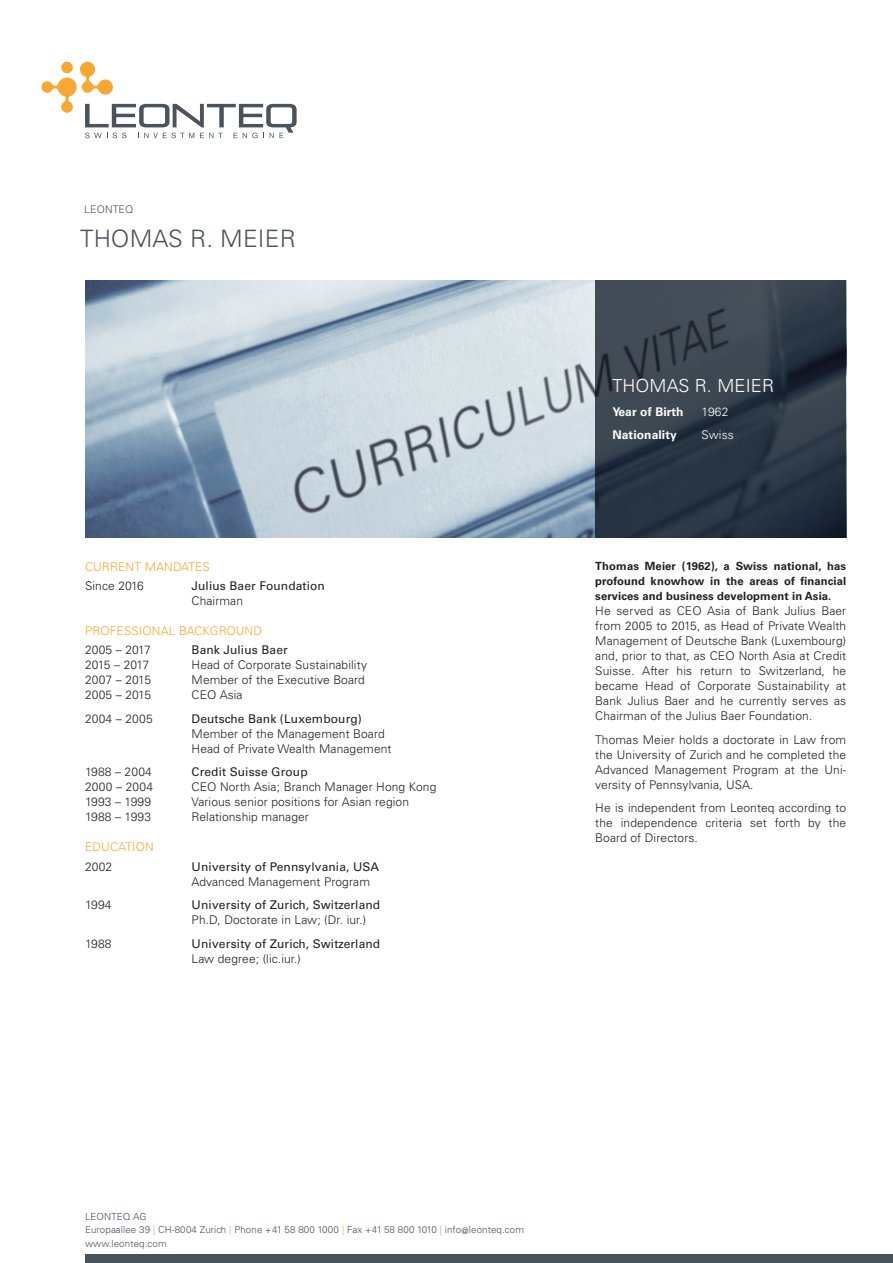
<style>
.page{position:relative;width:893px;height:1263px;background:#fff}
.page>*{position:absolute;margin:0;border:0;box-sizing:border-box;transform-origin:0 0}
._1_title_anthracite{font:300 24px "Univers LT Std";letter-spacing:.01em;color:#4a525c}
.t1{font:300 18px "Univers LT Std";letter-spacing:.01em;color:#fff}
.t2{font:300 12px/15px "Univers LT Std";letter-spacing:.01em;color:#231f20;text-align:justify}
.t3{font:12px/15px "Univers LT Std";letter-spacing:.01em;color:#231f20}
.t4{font:300 12px "Univers LT Std";letter-spacing:.01em;color:#faa633}
.t5{font:700 12px "Univers LT Std";letter-spacing:.01em;color:#fff}
.t6{font:300 12px "Univers LT Std";letter-spacing:.01em;color:#fff}
.t7{font:300 12px "Univers LT Std";letter-spacing:-.05em;color:#231f20}
.t8{font:700 11.25px/15px "Univers LT Std";letter-spacing:.01em;color:#231f20;text-align:justify}
._0_category{font:300 10.5px "Univers LT Std";letter-spacing:.01em;color:#4a525c}
.t9{font:300 9.75px/13.5px "Univers LT Std";letter-spacing:.01em;color:#4a525c}
.s1{font-weight:300}
.s2{font-weight:400}
.s3{color:#faa633}
.s4{font-size:9px}
</style>
<div class="page">
<svg style="left:41px;top:62px;width:256px;height:76px"></svg>
<div style="left:85px;top:1254px;width:808px;height:9px;background:#4a525c"></div>
<img style="left:85px;top:281px;width:510px;height:257px">
<svg style="left:595px;top:281px;width:251px;height:257px;background:#303b48"></svg>
<p class="_0_category" style="left:84px;top:203px;width:51px">LEONTEQ</p>
<p class="_1_title_anthracite" style="left:80px;top:224px;width:217px">THOMAS R. MEIER</p>
<p class="t4" style="left:85px;top:559px;width:126px">CURRENT MANDATES</p>
<p class="t2" style="left:85px;top:578px;width:60px">Since 2016</p>
<p class="t3" style="left:192px;top:578px;width:135px">Julius Baer Foundation<br><span class="s1">Chairman</span></p>
<p class="t4" style="left:85px;top:623px;width:178px">PROFESSIONAL BACKGROUND</p>
<p class="t2" style="left:85px;top:642px;width:67px">2005 – 2017</p>
<p class="t3" style="left:192px;top:642px;width:98px">Bank Julius Baer</p>
<p class="t7" style="left:85px;top:658px;width:66px">2015 – 2017</p>
<p class="t2" style="left:192px;top:657px;width:177px">Head of Corporate Sustainability</p>
<p class="t2" style="left:85px;top:672px;width:67px">2007 – 2015</p>
<p class="t2" style="left:192px;top:672px;width:175px">Member of the Executive Board</p>
<p class="t2" style="left:85px;top:687px;width:67px">2005 – 2015</p>
<p class="t2" style="left:192px;top:687px;width:53px">CEO Asia</p>
<p class="t2" style="left:85px;top:711px;width:69px">2004 – 2005</p>
<p class="t2" style="left:192px;top:711px;width:202px;text-align:left"><span class="s2">Deutsche Bank (Luxembourg)<br></span>Member of the Management Board<br>Head of Private Wealth Management</p>
<p class="t2" style="left:85px;top:764px;width:68px">1988 – 2004</p>
<p class="t3" style="left:192px;top:764px;width:118px">Credit Suisse Group</p>
<p class="t2" style="left:85px;top:779px;width:69px">2000 – 2004</p>
<p class="t2" style="left:192px;top:779px;width:246px">CEO North Asia; Branch Manager Hong Kong</p>
<p class="t2" style="left:85px;top:794px;width:68px">1993 – 1999</p>
<p class="t2" style="left:192px;top:794px;width:219px">Various senior positions for Asian region</p>
<p class="t2" style="left:85px;top:809px;width:68px">1988 – 1993</p>
<p class="t2" style="left:192px;top:809px;width:119px">Relationship manager</p>
<p class="t4" style="left:85px;top:840px;width:70px">EDUCATION</p>
<p class="t2" style="left:85px;top:859px;width:29px">2002</p>
<p class="t3" style="left:192px;top:859px;width:189px">University of Pennsylvania, USA</p>
<p class="t2" style="left:192px;top:874px;width:180px">Advanced Management Program</p>
<p class="t2" style="left:85px;top:897px;width:28px">1994</p>
<p class="t3" style="left:192px;top:897px;width:190px">University of Zurich, Switzerland</p>
<p class="t2" style="left:192px;top:912px;width:176px">Ph.D, Doctorate in Law; (Dr. iur.)</p>
<p class="t2" style="left:85px;top:936px;width:28px">1988</p>
<p class="t3" style="left:192px;top:936px;width:190px">University of Zurich, Switzerland</p>
<p class="t2" style="left:192px;top:951px;width:111px">Law degree; (lic.iur.)</p>
<p class="t1" style="left:612px;top:375px;width:163px">THOMAS R. MEIER</p>
<p class="t5" style="left:612px;top:405px;width:73px">Year of Birth</p>
<p class="t6" style="left:702px;top:404px;width:28px">1962</p>
<p class="t5" style="left:612px;top:428px;width:66px">Nationality</p>
<p class="t6" style="left:702px;top:428px;width:34px">Swiss</p>
<p class="t8" style="left:595px;top:559px;width:252px">Thomas Meier (1962), a Swiss national, has profound knowhow in the areas of financial services and business development in Asia.</p>
<p class="t2" style="left:595px;top:603px;width:252px">He served as CEO Asia of Bank Julius Baer from 2005 to 2015, as Head of Private Wealth Management of Deutsche Bank (Luxembourg) and, prior to that, as CEO North Asia at Credit Suisse. After his return to Switzerland, he became Head of Corporate Sustainability at Bank Julius Baer and he currently serves as Chairman of the Julius Baer Foundation.</p>
<p class="t2" style="left:595px;top:732px;width:252px">Thomas Meier holds a doctorate in Law from the University of Zurich and he completed the Advanced Management Program at the Uni&shy;versity of Pennsylvania, USA.</p>
<p class="t2" style="left:595px;top:800px;width:252px">He is independent from Leonteq according to the independence criteria set forth by the Board of Directors.</p>
<p class="t9" style="left:85px;top:1209px;width:63px">LEONTEQ AG</p>
<p class="t9" style="left:85px;top:1223px;width:440px">Europaallee 39 <span class="s3">|</span> CH-8004 Zurich <span class="s3">|</span> Phone +41 58 800 1000 <span class="s3">|</span> Fax +41 58 800 1010 <span class="s3">|</span> info<span class="s4">@</span>leonteq.com www.leonteq.com</p>
</div>
